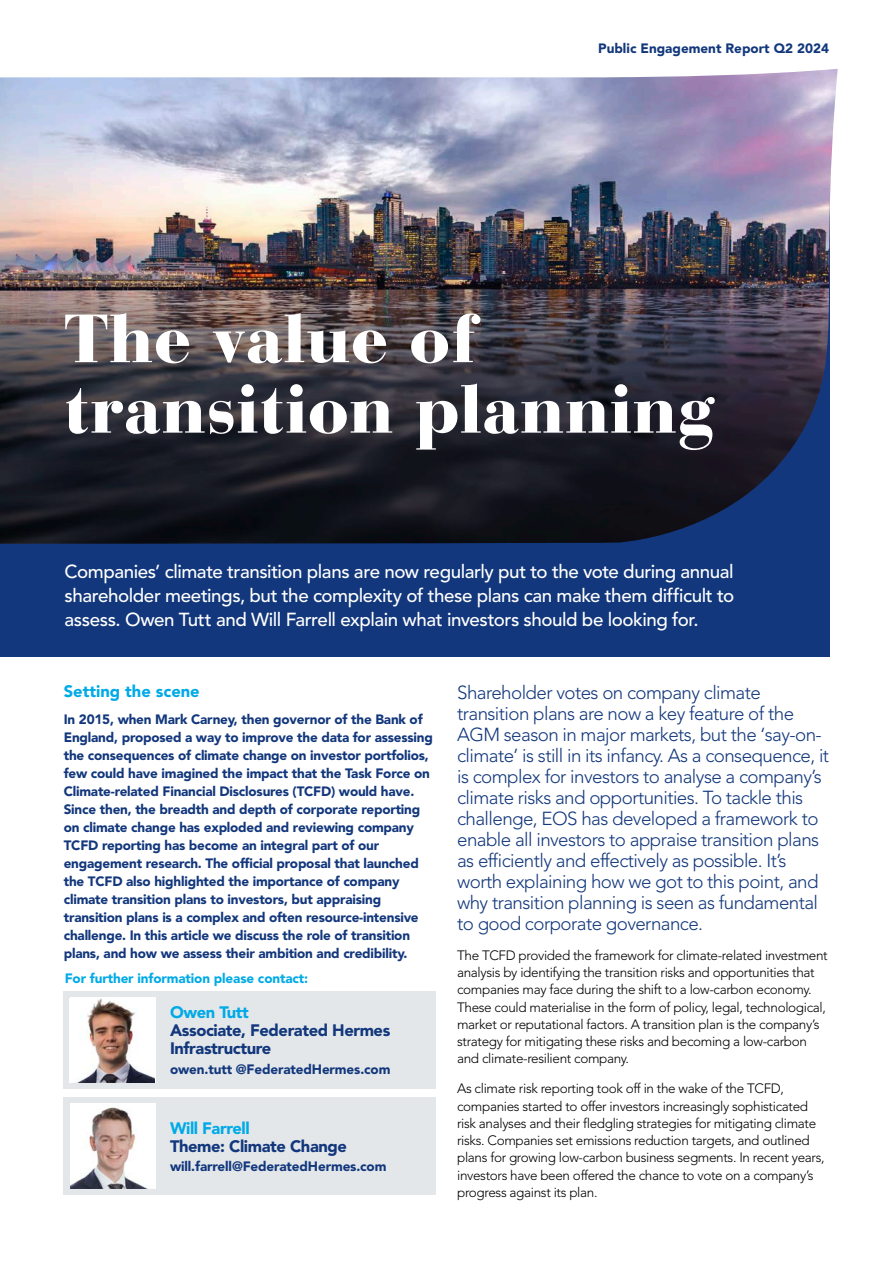
<style>
.page{position:relative;width:893px;height:1263px;background:#fff}
.page>*{position:absolute;margin:0;border:0;box-sizing:border-box;transform-origin:0 0}
.t1{font:900 67.5px/70.5px "Bauer Bodoni Std";color:#fff}
.t2{font:300 18.75px/21px "Avenir LT Std";letter-spacing:-.03em;color:#12377c}
.t3{font:500 18.75px/24px "Avenir LT Std";letter-spacing:-.025em;color:#fff;text-align:justify}
.t4{font:900 16.5px/18px "Avenir LT Std";letter-spacing:-.025em;color:#12377c}
.t5{font:900 16.5px "Avenir LT Std";letter-spacing:-.025em;color:#00aae7}
.t6{font:900 16.5px "Avenir LT Std";color:#00aae7}
.t7{font:900 13.5px/18px "Avenir LT Std";letter-spacing:-.015em;color:#12377c}
.t8{font:300 13.5px/17.2px "Avenir LT Std";letter-spacing:-.025em;color:#000}
.t9{font:900 13.5px "Avenir LT Std";letter-spacing:-.01em;color:#00aae7}
</style>
<div class="page">
<div style="left:0;top:127px;width:829px;height:530px;background:#12377c"></div>
<div style="left:64px;top:1097px;width:372px;height:98px;background:#e3e7ea"></div>
<img style="left:70px;top:1103px;width:85px;height:85px">
<img style="left:0;top:69px;width:838px;height:475px">
<div style="left:64px;top:991px;width:372px;height:98px;background:#e3e7ea"></div>
<img style="left:70px;top:998px;width:85px;height:85px">
<p class="t7" style="left:598px;top:39px;width:232px">Public Engagement Report Q2 2024</p>
<h1 class="t1" style="left:64px;top:303px;width:653px">The value of transition planning</h1>
<p class="t3" style="left:64px;top:560px;width:671px">Companies’ climate transition plans are now regularly put to the vote during annual shareholder meetings, but the complexity of these plans can make them difficult to assess. Owen Tutt and Will Farrell explain what investors should be looking for.</p>
<p class="t6" style="left:64px;top:681px;width:137px">Setting the scene</p>
<p class="t7" style="left:64px;top:710px;width:371px">In 2015, when Mark Carney, then governor of the Bank of England, proposed a way to improve the data for assessing the consequences of climate change on investor portfolios, few could have imagined the impact that the Task Force on Climate-related Financial Disclosures (TCFD) would have.<br>Since then, the breadth and depth of corporate reporting on climate change has exploded and reviewing company TCFD reporting has become an integral part of our engagement research. The official proposal that launched the TCFD also highlighted the importance of company climate transition plans to investors, but appraising transition plans is a complex and often resource-intensive challenge. In this article we discuss the role of transition plans, and how we assess their ambition and credibility.</p>
<p class="t9" style="left:65px;top:970px;width:245px">For further information please contact:</p>
<p class="t5" style="left:170px;top:1002px;width:80px">Owen Tutt</p>
<p class="t4" style="left:170px;top:1021px;width:222px">Associate, Federated Hermes<br>Infrastructure</p>
<p class="t7" style="left:170px;top:1060px;width:222px">owen.tutt @FederatedHermes.com</p>
<p class="t5" style="left:170px;top:1118px;width:81px">Will Farrell</p>
<p class="t4" style="left:170px;top:1137px;width:178px">Theme: Climate Change</p>
<p class="t7" style="left:170px;top:1157px;width:218px">will.farrell@FederatedHermes.com</p>
<p class="t2" style="left:457px;top:682px;width:374px">Shareholder votes on company climate transition plans are now a key feature of the AGM season in major markets, but the ‘say-on&shy;climate’ is still in its infancy. As a consequence, it is complex for investors to analyse a company’s climate risks and opportunities. To tackle this challenge, EOS has developed a framework to enable all investors to appraise transition plans as efficiently and effectively as possible. It’s worth explaining how we got to this point, and why transition planning is seen as fundamental to good corporate governance.</p>
<p class="t8" style="left:457px;top:947px;width:372px">The TCFD provided the framework for climate-related investment analysis by identifying the transition risks and opportunities that companies may face during the shift to a low-carbon economy.<br>These could materialise in the form of policy, legal, technological, market or reputational factors. A transition plan is the company’s strategy for mitigating these risks and becoming a low-carbon and climate-resilient company.</p>
<p class="t8" style="left:457px;top:1080px;width:369px">As climate risk reporting took off in the wake of the TCFD, companies started to offer investors increasingly sophisticated risk analyses and their fledgling strategies for mitigating climate risks. Companies set emissions reduction targets, and outlined plans for growing low-carbon business segments. In recent years, investors have been offered the chance to vote on a company’s progress against its plan.</p>
</div>
